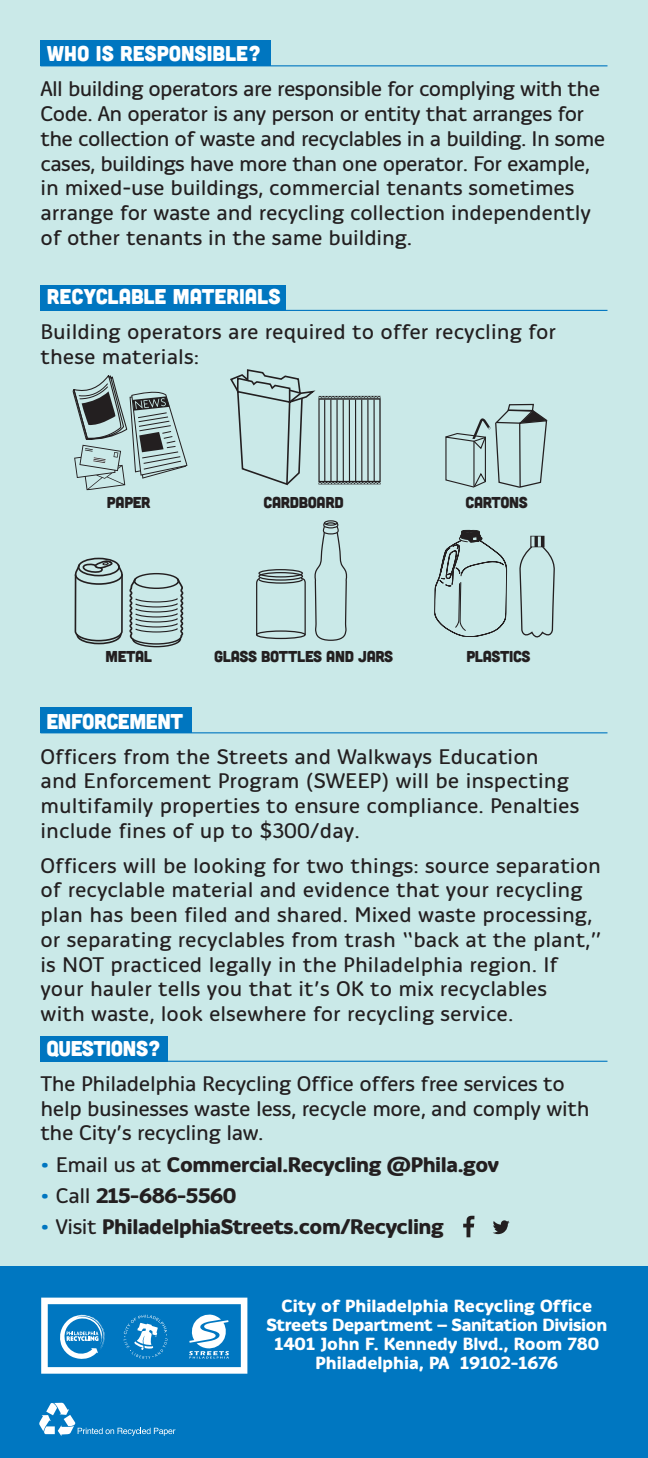
<style>
.page{position:relative;width:648px;height:1458px;background:#fff}
.page>*{position:absolute;margin:0;border:0;box-sizing:border-box;transform-origin:0 0}
.t1{font:500 21.38px/24.8px "Ovink";color:#231f20}
.t2{font:500 21.38px/24.8px "Ovink";letter-spacing:-.03em;color:#231f20}
.t3{font:500 21.38px/24.8px "Ovink";letter-spacing:-.02em;color:#231f20}
.t4{font:700 21.38px "Ovink";letter-spacing:-.02em;color:#231f20}
.t5{font:21.38px "Cubano";color:#fff}
.t6{font:21.38px "Cubano";letter-spacing:-.02em;color:#fff}
.t7{font:700 17.78px/18.9px "Ovink";color:#fff;text-align:center}
.t8{font:15.75px "Cubano";letter-spacing:-.02em;color:#231f20}
.s1{font-weight:500;color:#0076c0}
.s2{font-weight:500}
</style>
<div class="page">
<div style="left:0;top:1234px;width:648px;height:224px;background:#0077c1"></div>
<svg style="left:39px;top:1403px;width:136px;height:33px"></svg>
<div style="left:0;top:0;width:648px;height:1265px;background:#cae9e8"></div>
<div style="left:40px;top:40px;width:231px;height:26px;background:#0076c0"></div>
<div style="left:40px;top:707px;width:152px;height:26px;background:#0076c0"></div>
<hr style="left:40px;top:732px;width:568px;height:1px;background:#0076c0">
<div style="left:40px;top:285px;width:246px;height:26px;background:#0076c0"></div>
<hr style="left:40px;top:310px;width:568px;height:1px;background:#0076c0">
<hr style="left:40px;top:65px;width:568px;height:1px;background:#0076c0">
<div style="left:40px;top:1036px;width:128px;height:26px;background:#0076c0"></div>
<hr style="left:40px;top:1061px;width:568px;height:1px;background:#0076c0">
<svg style="left:41px;top:1298px;width:206px;height:76px"></svg>
<svg style="left:72px;top:375px;width:116px;height:115px"></svg>
<svg style="left:314px;top:521px;width:34px;height:120px"></svg>
<svg style="left:256px;top:569px;width:50px;height:67px"></svg>
<div style="left:258px;top:572px;width:45px;height:9px;border:1px solid #231f20;border-radius:50%"></div>
<div style="left:256px;top:630px;width:50px;height:9px;border:1px solid #231f20;border-radius:50%"></div>
<svg style="left:519px;top:536px;width:36px;height:102px"></svg>
<svg style="left:230px;top:369px;width:151px;height:117px"></svg>
<svg style="left:445px;top:403px;width:103px;height:85px"></svg>
<div style="left:78px;top:558px;width:42px;height:18px;border:2px solid #231f20;border-radius:50%"></div>
<svg style="left:74px;top:560px;width:49px;height:85px"></svg>
<div style="left:134px;top:573px;width:45px;height:16px;border:2px solid #231f20;border-radius:50%"></div>
<svg style="left:129px;top:578px;width:55px;height:70px"></svg>
<svg style="left:434px;top:529px;width:74px;height:108px"></svg>
<svg style="left:493px;top:1220px;width:17px;height:14px"></svg>
<svg style="left:463px;top:1216px;width:11px;height:21px"></svg>
<p class="t5" style="left:47px;top:40px;width:216px">WHO IS RESPONSIBLE?</p>
<p class="t2" style="left:40px;top:77px;width:566px">All building operators are responsible for complying with the Code. An operator is any person or entity that arranges for the collection of waste and recyclables in a building. In some cases, buildings have more than one operator. For example, in mixed-use buildings, commercial tenants sometimes arrange for waste and recycling collection independently of other tenants in the same building.</p>
<p class="t5" style="left:47px;top:283px;width:235px">RECYCLABLE MATERIALS</p>
<p class="t1" style="left:40px;top:320px;width:517px">Building operators are required to offer recycling for these materials:</p>
<p class="t8" style="left:107px;top:492px;width:45px">PAPER</p>
<p class="t8" style="left:264px;top:492px;width:82px">CARDBOARD</p>
<p class="t8" style="left:466px;top:492px;width:64px">CARTONS</p>
<p class="t8" style="left:106px;top:646px;width:48px">METAL</p>
<p class="t8" style="left:214px;top:646px;width:181px">GLASS BOTTLES AND JARS</p>
<p class="t8" style="left:466px;top:646px;width:66px">PLASTICS</p>
<p class="t6" style="left:46px;top:707px;width:138px">ENFORCEMENT</p>
<p class="t1" style="left:40px;top:744px;width:541px">Officers from the Streets and Walkways Education and Enforcement Program (SWEEP) will be inspecting multifamily properties to ensure compliance. Penalties include fines of up to $300/day.</p>
<p class="t1" style="left:40px;top:854px;width:563px">Officers will be looking for two things: source separation of recyclable material and evidence that your recycling plan has been filed and shared. Mixed waste processing, or separating recyclables from trash “back at the plant,” is NOT practiced legally in the Philadelphia region. If your hauler tells you that it’s OK to mix recyclables<br>with waste, look elsewhere for recycling service.</p>
<p class="t6" style="left:46px;top:1035px;width:116px">QUESTIONS?</p>
<p class="t3" style="left:40px;top:1072px;width:551px">The Philadelphia Recycling Office offers free services to help businesses waste less, recycle more, and comply with the City’s recycling law.</p>
<p class="t4" style="left:40px;top:1151px;width:460px"><span class="s1">•</span> <span class="s2">Email us at</span> Commercial.Recycling @Phila.gov</p>
<p class="t4" style="left:40px;top:1183px;width:198px"><span class="s1">•</span> <span class="s2">Call</span> 215-686-5560</p>
<p class="t4" style="left:40px;top:1214px;width:405px"><span class="s1">•</span> <span class="s2">Visit</span> PhiladelphiaStreets.com/Recycling</p>
<p class="t7" style="left:266px;top:1297px;width:342px">City of Philadelphia Recycling Office Streets Department – Sanitation Division 1401 John F. Kennedy Blvd., Room 780<br>Philadelphia, PA 19102-1676</p>
</div>
